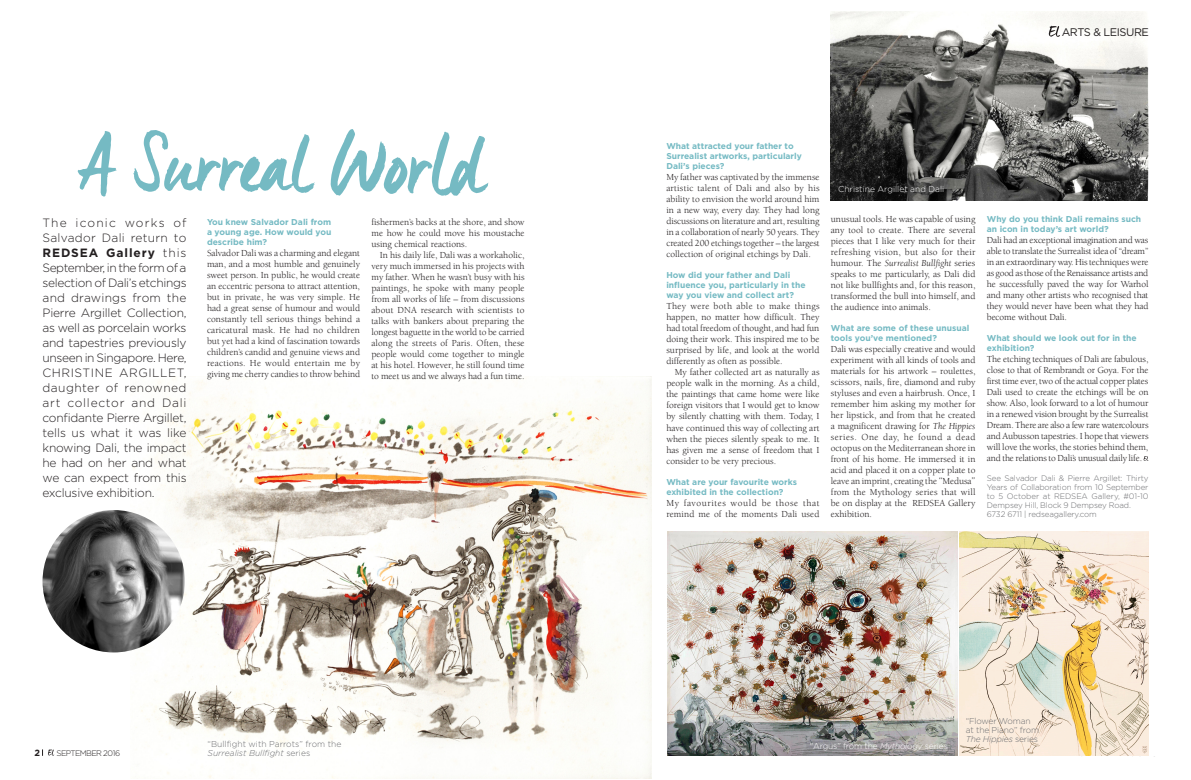
<style>
.page{position:relative;width:1191px;height:780px;background:#fff}
.page>*{position:absolute;margin:0;border:0;box-sizing:border-box;transform-origin:0 0}
.StartOffText_-_Gotha{font:300 12px/15px "Gotham";letter-spacing:-.02em;color:#231f20;text-align:justify}
.t1{font:11px "Gotham";letter-spacing:-.04em;color:#231f20}
.Body_text_-_Berkely{font:9.5px/11px "Berkeley Std";color:#231f20;text-align:justify}
.Body_text_-_Berkely-2{font:9.5px/11px "Berkeley Std";letter-spacing:.055em;color:#231f20}
.t2{font:700 9px "Gotham";color:#231f20}
.Question_-_Gotham{font:700 8.5px/10px "Gotham";color:#75bac3}
.Caption_-_Gotham_7_8{font:300 8.5px/9px "Gotham";color:#6c6d70}
.Caption_-_Gotham_7_8-2{font:300 8.5px "Gotham";letter-spacing:-.02em;color:#fff}
.Caption_-_Gotham_7_8-3{font:300 8.5px/9px "Gotham";letter-spacing:-.02em;color:#6c6d70}
.Caption_-_Gotham_7_8-4{font:300 8.5px "Gotham";color:#fff}
.Caption_-_Gotham_7_8-5{font:italic 300 8.5px "Gotham";letter-spacing:-.02em;color:#6c6d70}
.Contact_details_-_Go{font:300 8px/9px "Gotham";letter-spacing:-.02em;color:#6c6d70;text-align:justify}
.t3{font:300 8px "Gotham";letter-spacing:-.075em;color:#231f20}
.s1{font-weight:700}
.s2{font-style:italic}
.s3{font-family:"Gotham";font-weight:300}
.s4{font-style:normal}
</style>
<div class="page">
<svg style="left:42px;top:749px;width:12px;height:6px"></svg>
<img style="left:960px;top:532px;width:188px;height:223px">
<img style="left:130px;top:377px;width:521px;height:401px">
<svg style="left:78px;top:130px;width:237px;height:67px"></svg>
<img style="left:43px;top:510px;width:142px;height:142px;border-radius:71px">
<img style="left:831px;top:11px;width:317px;height:190px">
<img style="left:667px;top:532px;width:290px;height:223px">
<svg style="left:330px;top:129px;width:158px;height:67px"></svg>
<svg style="left:1143px;top:456px;width:5px;height:5px"></svg>
<p class="StartOffText_-_Gotha" style="left:43px;top:215px;width:146px">The iconic works of Salvador Dali return to <span class="s1">REDSEA Gallery</span> this September, in the form of a selection of Dali’s etchings and drawings from the Pierre Argillet Collection, as well as porcelain works and tapestries previously unseen in Singapore. Here, CHRISTINE ARGILLET, daughter of renowned art collector and Dali confidante Pierre Argillet, tells us what it was like knowing Dali, the impact he had on her and what we can expect from this exclusive exhibition.</p>
<p class="Body_text_-_Berkely" style="left:371px;top:216px;width:155px">fishermen’s backs at the shore, and show me how he could move his moustache using chemical reactions.</p>
<p class="Question_-_Gotham" style="left:207px;top:216px;width:126px;text-align:justify">You knew Salvador Dali from a young age. How would you describe him?</p>
<p class="Body_text_-_Berkely" style="left:207px;top:247px;width:155px">Salvador Dali was a charming and elegant man, and a most humble and genuinely sweet person. In public, he would create an eccentric persona to attract attention, but in private, he was very simple. He had a great sense of humour and would constantly tell serious things behind a caricatural mask. He had no children but yet had a kind of fascination towards children’s candid and genuine views and reactions. He would entertain me by giving me cherry candies to throw behind</p>
<p class="Body_text_-_Berkely" style="left:371px;top:249px;width:155px;text-indent:9px">In his daily life, Dali was a workaholic, very much immersed in his projects with my father. When he wasn’t busy with his paintings, he spoke with many people from all works of life – from discussions about DNA research with scientists to talks with bankers about preparing the longest baguette in the world to be carried along the streets of Paris. Often, these people would come together to mingle at his hotel. However, he still found time to meet us and we always had a fun time.</p>
<p class="t2" style="left:34px;top:747px;width:7px">2</p>
<p class="t3" style="left:56px;top:747px;width:65px">SEPTEMBER 2016</p>
<p class="Caption_-_Gotham_7_8" style="left:208px;top:738px;width:135px">“Bullfight with Parrots” from the<br><span class="s2">Surrealist Bullfight</span> series</p>
<p class="t1" style="left:1061px;top:25px;width:89px">ARTS &amp; LEISURE</p>
<p class="Question_-_Gotham" style="left:666px;top:141px;width:137px">What attracted your father to<br>Surrealist artworks, particularly<br>Dali’s pieces?</p>
<p class="Body_text_-_Berkely" style="left:666px;top:172px;width:155px">My father was captivated by the immense artistic talent of Dali and also by his ability to envision the world around him in a new way, every day. They had long discussions on literature and art, resulting in a collaboration of nearly 50 years. They created 200 etchings together – the largest collection of original etchings by Dali.</p>
<p class="Question_-_Gotham" style="left:666px;top:270px;width:141px">How did your father and Dali influence you, particularly in the way you view and collect art?</p>
<p class="Body_text_-_Berkely" style="left:666px;top:301px;width:155px">They were both able to make things happen, no matter how difficult. They had total freedom of thought, and had fun doing their work. This inspired me to be surprised by life, and look at the world differently as often as possible.</p>
<p class="Body_text_-_Berkely" style="left:666px;top:367px;width:155px;text-indent:9px">My father collected art as naturally as people walk in the morning. As a child, the paintings that came home were like foreign visitors that I would get to know by silently chatting with them. Today, I have continued this way of collecting art when the pieces silently speak to me. It has given me a sense of freedom that I consider to be very precious.</p>
<p class="Question_-_Gotham" style="left:666px;top:476px;width:132px">What are your favourite works exhibited in the collection?</p>
<p class="Body_text_-_Berkely-2" style="left:666px;top:497px;width:155px">My favourites would be those that remind me of the moments Dali used</p>
<p class="Caption_-_Gotham_7_8-4" style="left:838px;top:184px;width:108px">Christine Argillet and Dali</p>
<p class="Body_text_-_Berkely" style="left:831px;top:213px;width:146px">unusual tools. He was capable of using any tool to create. There are several pieces that I like very much for their refreshing vision, but also for their humour. The <span class="s2">Surrealist Bullfight</span> series speaks to me particularly, as Dali did not like bullfights and, for this reason, transformed the bull into himself, and the audience into animals.</p>
<p class="Question_-_Gotham" style="left:831px;top:323px;width:140px">What are some of these unusual tools you’ve mentioned?</p>
<p class="Body_text_-_Berkely" style="left:831px;top:343px;width:146px">Dali was especially creative and would experiment with all kinds of tools and materials for his artwork – roulettes, scissors, nails, fire, diamond and ruby styluses and even a hairbrush. Once, I remember him asking my mother for her lipstick, and from that he created a magnificent drawing for <span class="s2">The Hippies </span>series. One day, he found a dead octopus on the Mediterranean shore in front of his home. He immersed it in acid and placed it on a copper plate to leave an imprint, creating the <span class="s3">“</span>Medusa<span class="s3">” </span>from the Mythology series that will be on display at the REDSEA Gallery exhibition.</p>
<p class="Question_-_Gotham" style="left:986px;top:213px;width:156px">Why do you think Dali remains such an icon in today’s art world?</p>
<p class="Body_text_-_Berkely" style="left:986px;top:234px;width:163px">Dali had an exceptional imagination and was able to translate the Surrealist idea of “dream” in an extraordinary way. His techniques were as good as those of the Renaissance artists and he successfully paved the way for Warhol and many other artists who recognised that they would never have been what they had become without Dali.</p>
<p class="Question_-_Gotham" style="left:986px;top:332px;width:151px">What should we look out for in the exhibition?</p>
<p class="Body_text_-_Berkely" style="left:986px;top:353px;width:163px">The etching techniques of Dali are fabulous, close to that of Rembrandt or Goya. For the first time ever, two of the actual copper plates Dali used to create the etchings will be on show. Also, look forward to a lot of humour in a renewed vision brought by the Surrealist Dream. There are also a few rare watercolours and Aubusson tapestries. I hope that viewers will love the works, the stories behind them, and the relations to Dali’s unusual daily life.</p>
<p class="Contact_details_-_Go" style="left:986px;top:473px;width:163px">See Salvador Dali &amp; Pierre Argillet: Thirty Years of Collaboration from 10 September to 5 October at REDSEA Gallery, #01-10<br>Dempsey Hill, Block 9 Dempsey Road.</p>
<p class="Contact_details_-_Go" style="left:986px;top:509px;width:111px">6732 6711 | redseagallery.com</p>
<p class="Caption_-_Gotham_7_8-2" style="left:810px;top:740px;width:139px">"Argus" from the <span class="s2">Mythology</span> series</p>
<p class="Caption_-_Gotham_7_8-3" style="left:966px;top:716px;width:75px">“Flower Woman at the Piano” from</p>
<p class="Caption_-_Gotham_7_8-5" style="left:966px;top:734px;width:74px">The Hippies <span class="s4">series</span></p>
</div>
